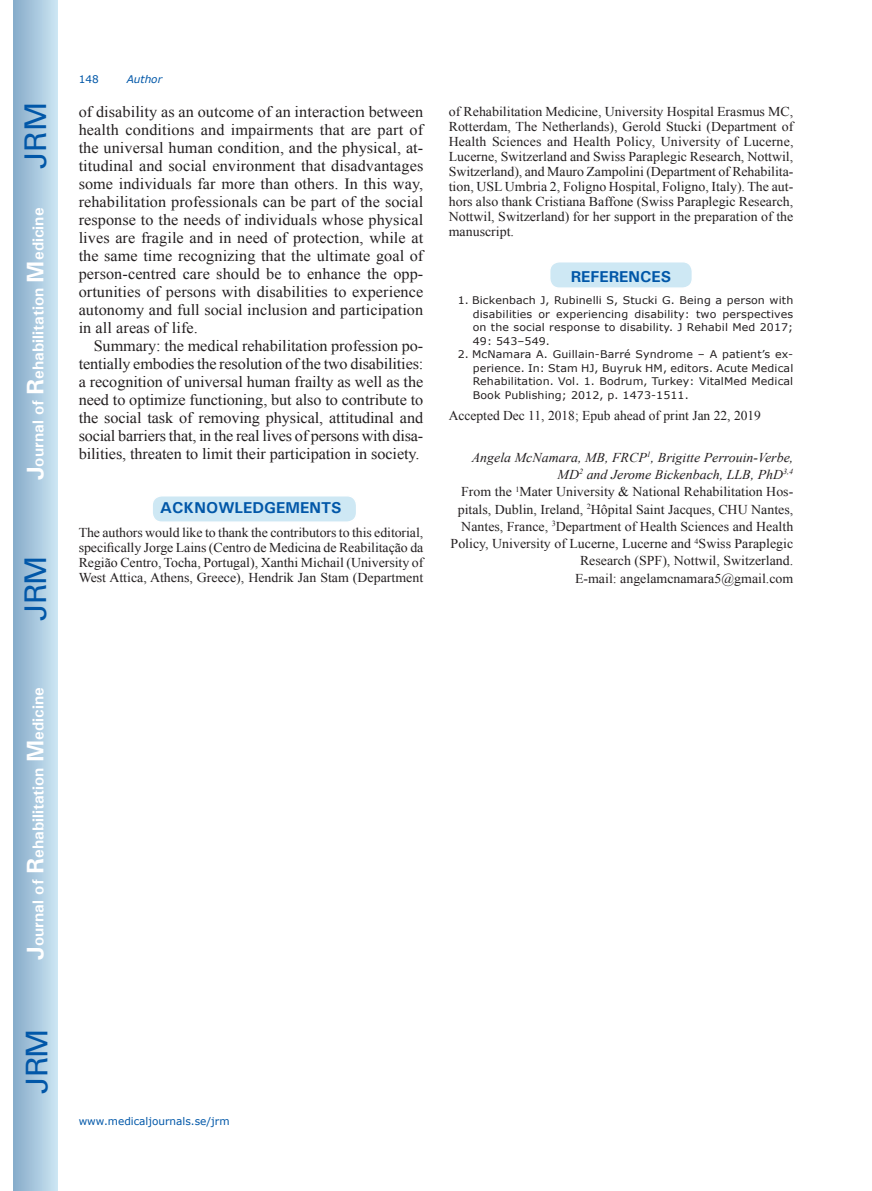
<style>
.page{position:relative;width:872px;height:1191px;background:#fff}
.page>*{position:absolute;margin:0;border:0;box-sizing:border-box;transform-origin:0 0}
.t1{font:30px "Univers";letter-spacing:-.03em;color:#0157a8}
.t2{font:15.75px/18px "Times New Roman";color:#231f20;text-align:justify}
.t3{font:700 15.75px "Univers";color:#fff}
.t4{font:700 15.75px "Univers";color:#0157a8}
.t5{font:13.5px/15px "Times New Roman";color:#231f20;text-align:justify}
.t6{font:10.5px/13.5px "Verdana";letter-spacing:.01em;color:#231f20;text-align:justify;scale:1.05 1}
.t7{font:10.5px "Verdana";color:#0157a8}
.t8{font:italic 10.5px "Verdana";color:#0157a8}
.s1{font-size:24px}
.s2{font-style:italic}
</style>
<div class="page">
<div style="left:14px;top:0;width:43px;height:1191px;background:linear-gradient(to right,#88acca,#cbe5f2)"></div>
<div style="left:549px;top:262px;width:143px;height:26px;background:#cee8f4;border-radius:10px"></div>
<div style="left:549px;top:261px;width:144px;height:28px;border:2px solid #fff;border-radius:10px"></div>
<div style="left:152px;top:496px;width:205px;height:26px;background:#cee8f4;border-radius:10px"></div>
<div style="left:151px;top:495px;width:206px;height:28px;border:2px solid #fff;border-radius:10px"></div>
<h1 class="t1" style="left:18px;top:169px;width:68px;rotate:-90deg">JRM</h1>
<p class="t3" style="left:28px;top:480px;width:274px;rotate:-90deg"><span class="s1">J</span>ournal of <span class="s1">R</span>ehabilitation <span class="s1">M</span>edicine</p>
<h1 class="t1" style="left:18px;top:620px;width:67px;rotate:-90deg">JRM</h1>
<p class="t3" style="left:28px;top:959px;width:274px;rotate:-90deg"><span class="s1">J</span>ournal of <span class="s1">R</span>ehabilitation <span class="s1">M</span>edicine</p>
<h1 class="t1" style="left:19px;top:1093px;width:67px;rotate:-90deg">JRM</h1>
<p class="t7" style="left:79px;top:72px;width:22px">148</p>
<p class="t8" style="left:127px;top:72px;width:37px">Author</p>
<p class="t2" style="left:79px;top:103px;width:346px">of disability as an outcome of an interaction between health conditions and impairments that are part of the universal human condition, and the physical, at&shy;titudinal and social environment that disadvantages some individuals far more than others. In this way, rehabilitation professionals can be part of the social response to the needs of individuals whose physical lives are fragile and in need of protection, while at the same time recognizing that the ultimate goal of person-centred care should be to enhance the opp&shy;ortunities of persons with disabilities to experience autonomy and full social inclusion and participation in all areas of life.</p>
<p class="t2" style="left:79px;top:337px;width:346px;text-indent:15px">Summary: the medical rehabilitation profession po&shy;tentially embodies the resolution of the two disabilities: a recognition of universal human frailty as well as the need to optimize functioning, but also to contribute to the social task of removing physical, attitudinal and social barriers that, in the real lives of persons with disa&shy;bilities, threaten to limit their participation in society.</p>
<p class="t4" style="left:160px;top:497px;width:183px">ACKNOWLEDGEMENTS</p>
<p class="t5" style="left:79px;top:524px;width:346px">The authors would like to thank the contributors to this editorial, specifically Jorge Lains (Centro de Medicina de Reabilitação da Região Centro, Tocha, Portugal), Xanthi Michail (University of West Attica, Athens, Greece), Hendrik Jan Stam (Department</p>
<p class="t5" style="left:449px;top:103px;width:346px">of Rehabilitation Medicine, University Hospital Erasmus MC, Rotterdam, The Netherlands), Gerold Stucki (Department of Health Sciences and Health Policy, University of Lucerne, Lucerne, Switzerland and Swiss Paraplegic Research, Nottwil, Switzerland), and Mauro Zampolini (Department of Rehabilita&shy;tion, USL Umbria 2, Foligno Hospital, Foligno, Italy). The aut&shy;hors also thank Cristiana Baffone (Swiss Paraplegic Research, Nottwil, Switzerland) for her support in the preparation of the manuscript.</p>
<p class="t4" style="left:571px;top:266px;width:102px">REFERENCES</p>
<p class="t6" style="left:473px;top:293px;width:307px;text-indent:-15px">1. Bickenbach J, Rubinelli S, Stucki G. Being a person with disabilities or experiencing disability: two perspectives on the social response to disability. J Rehabil Med 2017; 49: 543–549.</p>
<p class="t6" style="left:473px;top:347px;width:307px;text-indent:-15px">2. McNamara A. Guillain-Barré Syndrome – A patient’s ex&shy;perience. In: Stam HJ, Buyruk HM, editors. Acute Medical Rehabilitation. Vol. 1. Bodrum, Turkey: VitalMed Medical Book Publishing; 2012, p. 1473-1511.</p>
<p class="t5" style="left:449px;top:408px;width:314px">Accepted Dec 11, 2018; Epub ahead of print Jan 22, 2019</p>
<p class="t5" style="left:450px;top:448px;width:344px;line-height:17.2px;text-align:right"><span class="s2">Angela McNamara, MB, FRCP</span><sup>1</sup><span class="s2">, Brigitte Perrouin-Verbe, MD</span><sup>2</sup> <span class="s2">and Jerome Bickenbach, LLB, PhD</span><sup>3,4<br></sup>From the <sup>1</sup>Mater University &amp; National Rehabilitation Hos&shy;pitals, Dublin, Ireland, <sup>2</sup>Hôpital Saint Jacques, CHU Nantes, Nantes, France, <sup>3</sup>Department of Health Sciences and Health Policy, University of Lucerne, Lucerne and <sup>4</sup>Swiss Paraplegic Research (SPF), Nottwil, Switzerland.<br>E-mail: angelamcnamara5@gmail.com</p>
<p class="t7" style="left:79px;top:1114px;width:152px">www.medicaljournals.se/jrm</p>
</div>
